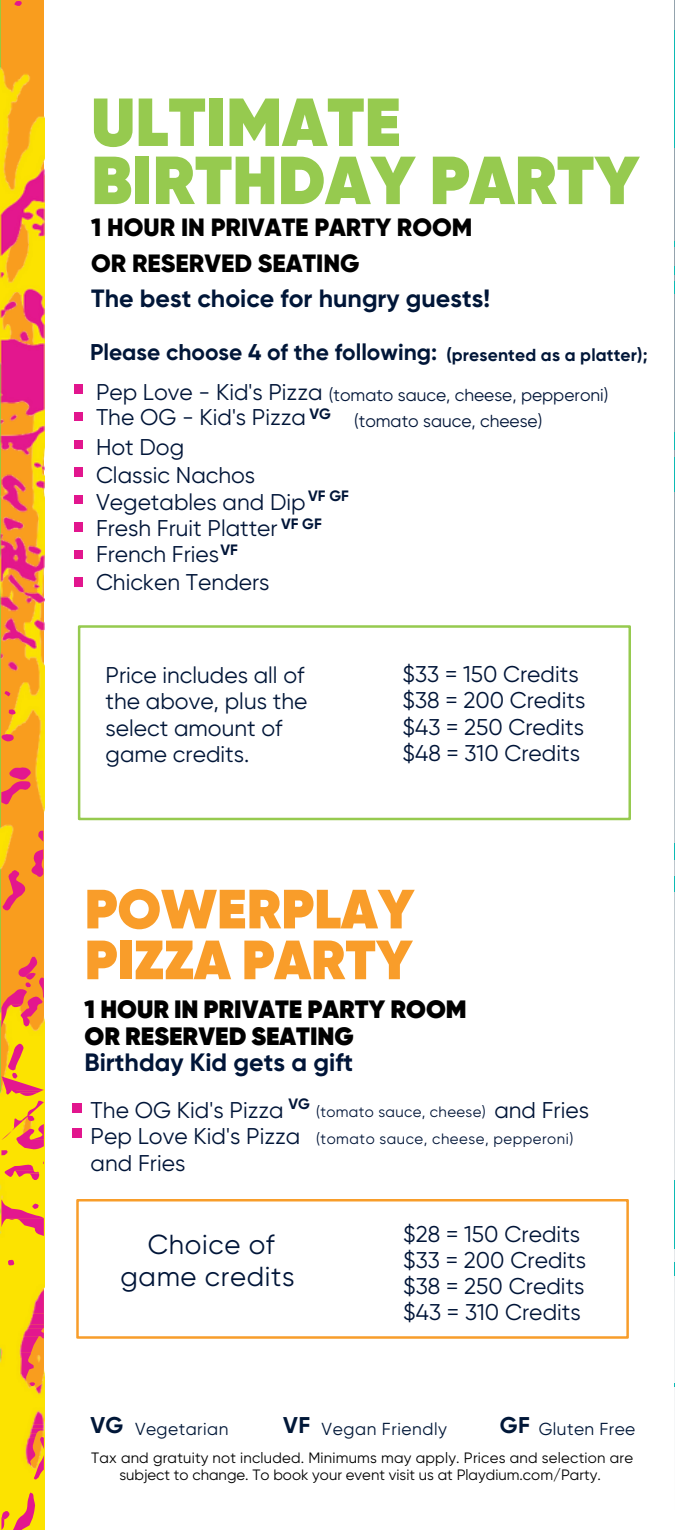
<style>
.page{position:relative;width:675px;height:1530px;background:#fff}
.page>*{position:absolute;margin:0;border:0;box-sizing:border-box;transform-origin:0 0}
.t1{font:800 67.75px/58px "Gilroy";color:#96ca4f}
.t2{font:800 55.25px/50.8px "Gilroy";color:#f99d2a}
.t3{font:27.5px/32px "Gilroy";letter-spacing:.025em;color:#001538;text-align:center}
.t4{font:900 25px/35.5px "Gilroy";color:#000}
.t5{font:800 25px/26.5px "Gilroy";color:#000}
.t6{font:22.75px/26.2px "Gilroy";color:#001538}
.t7{font:22.75px/26.2px "Gilroy";color:#001638}
.t8{font:700 22.75px "Gilroy";color:#001638}
.t9{font:700 22.75px "Gilroy";color:#001738}
.t10{font:17.5px "Gilroy";color:#001538}
.t11{font:17.5px "Gilroy";letter-spacing:.025em;color:#001738}
.t12{font:700 17.5px "Gilroy";letter-spacing:.01em;color:#001638}
.t13{font:15px "Gilroy";letter-spacing:.015em;color:#000}
.t14{font:15px "Gilroy";letter-spacing:.035em;color:#001538}
.t15{font:700 15px "Gilroy";color:#001538}
.s1{font-weight:700;color:#001638}
.s2{font-weight:700;color:#001538}
</style>
<div class="page">
<svg style="left:76px;top:1199px;width:553px;height:140px"></svg>
<div style="left:78px;top:625px;width:553px;height:195px;border:3px solid #96ca4f"></div>
<div style="left:1px;top:0;width:43px;height:1529px;background:#f99d1e"></div>
<img style="left:0;top:68px;width:45px;height:1462px">
<svg style="left:1px;top:734px;width:13px;height:7px"></svg>
<svg style="left:9px;top:709px;width:7px;height:6px"></svg>
<svg style="left:5px;top:691px;width:6px;height:5px"></svg>
<svg style="left:14px;top:1px;width:8px;height:5px"></svg>
<svg style="left:1px;top:767px;width:30px;height:37px"></svg>
<svg style="left:3px;top:870px;width:22px;height:40px"></svg>
<svg style="left:31px;top:849px;width:12px;height:28px"></svg>
<svg style="left:38px;top:831px;width:5px;height:11px"></svg>
<svg style="left:1px;top:1290px;width:43px;height:240px;background:#f6b71d"></svg>
<svg style="left:5px;top:1161px;width:39px;height:19px"></svg>
<svg style="left:1px;top:1044px;width:43px;height:111px;background:#f5ad24"></svg>
<svg style="left:1px;top:1199px;width:43px;height:37px;background:#f29436"></svg>
<svg style="left:8px;top:1260px;width:6px;height:5px"></svg>
<svg style="left:1px;top:957px;width:43px;height:71px"></svg>
<div style="left:73px;top:1104px;width:8px;height:8px;background:#e2168e"></div>
<div style="left:73px;top:1129px;width:8px;height:8px;background:#e2168e"></div>
<div style="left:75px;top:385px;width:8px;height:8px;background:#e2168e"></div>
<div style="left:75px;top:412px;width:8px;height:9px;background:#e2168e"></div>
<div style="left:75px;top:440px;width:8px;height:9px;background:#e2168e"></div>
<div style="left:75px;top:468px;width:8px;height:8px;background:#e2168e"></div>
<div style="left:75px;top:495px;width:8px;height:9px;background:#e2168e"></div>
<div style="left:75px;top:523px;width:8px;height:8px;background:#e2168e"></div>
<div style="left:75px;top:550px;width:8px;height:9px;background:#e2168e"></div>
<div style="left:75px;top:578px;width:8px;height:8px;background:#e2168e"></div>
<svg style="left:674px;top:0;width:1px;height:1411px"></svg>
<p class="t1" style="left:91px;top:93px;width:550px">ULTIMATE<br>BIRTHDAY PARTY</p>
<p class="t4" style="left:91px;top:210px;width:400px">1 HOUR IN PRIVATE PARTY ROOM<br>OR RESERVED SEATING<br><span class="s1">The best choice for hungry guests!</span></p>
<p class="t8" style="left:90px;top:338px;width:349px">Please choose 4 of the following:</p>
<p class="t6" style="left:96px;top:379px;width:228px">Pep Love - Kid's Pizza</p>
<p class="t6" style="left:96px;top:404px;width:212px">The OG - Kid's Pizza</p>
<p class="t6" style="left:96px;top:434px;width:211px;line-height:27px">Hot Dog<br>Classic Nachos<br>Vegetables and Dip<br>Fresh Fruit Platter<br>French Fries<br>Chicken Tenders</p>
<h6 class="t12" style="left:446px;top:344px;width:203px">(presented as a platter);</h6>
<p class="t10" style="left:329px;top:385px;width:281px">(tomato sauce, cheese, pepperoni)</p>
<h6 class="t10" style="left:354px;top:411px;width:190px">(tomato sauce, cheese)</h6>
<p class="t15" style="left:309px;top:405px;width:23px">VG</p>
<h3 class="t15" style="left:308px;top:487px;width:42px">VF GF</h3>
<h6 class="t15" style="left:281px;top:515px;width:42px">VF GF</h6>
<h4 class="t15" style="left:221px;top:541px;width:19px">VF</h4>
<p class="t7" style="left:106px;top:662px;width:203px">Price includes all of the above, plus the select amount of game credits.</p>
<h5 class="t6" style="left:403px;top:661px;width:184px">$33 = 150 Credits $38 = 200 Credits $43 = 250 Credits $48 = 310 Credits</h5>
<h6 class="t2" style="left:85px;top:884px;width:332px">POWERPLAY<br>PIZZA PARTY</h6>
<h1 class="t5" style="left:85px;top:996px;width:384px">1 HOUR IN PRIVATE PARTY ROOM<br>OR RESERVED SEATING<br><span class="s2">Birthday Kid gets a gift</span></h1>
<p class="t15" style="left:289px;top:1095px;width:23px">VG</p>
<p class="t6" style="left:91px;top:1097px;width:211px">The OG Kid's Pizza<br>Pep Love Kid's Pizza and Fries</p>
<p class="t6" style="left:494px;top:1097px;width:96px">and Fries</p>
<p class="t14" style="left:316px;top:1103px;width:171px">(tomato sauce, cheese)</p>
<p class="t14" style="left:316px;top:1131px;width:259px">(tomato sauce, cheese, pepperoni)</p>
<p class="t3" style="left:120px;top:1229px;width:176px">Choice of game credits</p>
<h2 class="t6" style="left:403px;top:1221px;width:185px">$28 = 150 Credits $33 = 200 Credits $38 = 250 Credits $43 = 310 Credits</h2>
<h2 class="t9" style="left:91px;top:1412px;width:34px">VG</h2>
<p class="t9" style="left:283px;top:1412px;width:29px">VF</p>
<h6 class="t9" style="left:500px;top:1412px;width:32px">GF</h6>
<h6 class="t13" style="left:119px;top:1466px;width:483px">subject to change. To book your event visit us at Playdium.com/Party.</h6>
<h6 class="t11" style="left:135px;top:1419px;width:95px">Vegetarian</h6>
<p class="t11" style="left:322px;top:1419px;width:127px">Vegan Friendly</p>
<p class="t11" style="left:539px;top:1419px;width:98px">Gluten Free</p>
<p class="t13" style="left:91px;top:1449px;width:543px">Tax and gratuity not included. Minimums may apply. Prices and selection are</p>
</div>
